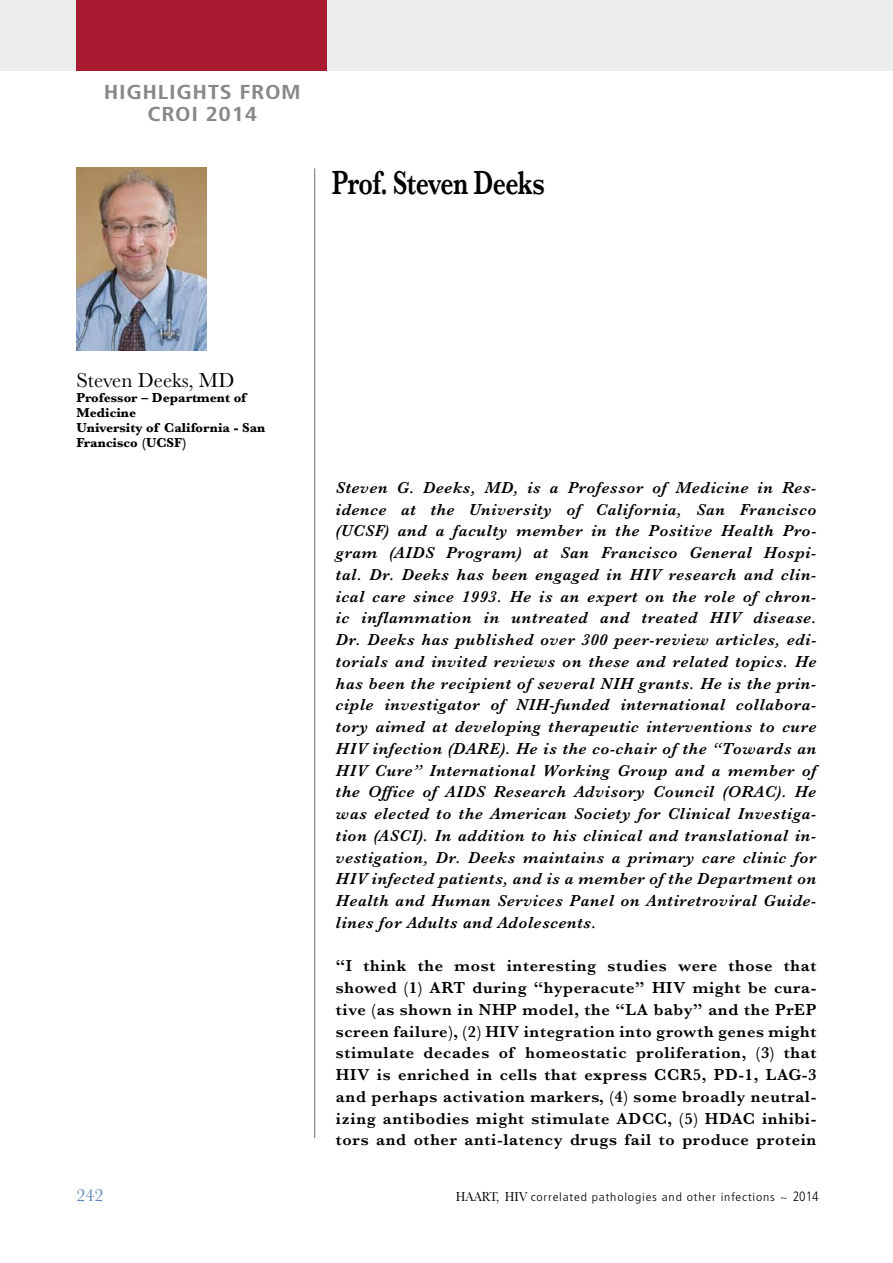
<style>
.page{position:relative;width:893px;height:1263px;background:#fff}
.page>*{position:absolute;margin:0;border:0;box-sizing:border-box;transform-origin:0 0}
.t1{font:600 34.5px "Baskerville";letter-spacing:-.025em;color:#000;scale:.75 1}
.t2{font:21px "Baskerville";color:#000}
.t3{font:700 condensed 20.1px/22.5px "Frutiger";letter-spacing:.025em;color:#87888a;scale:1.19 1}
.t4{font:18px "Baskerville";color:#5c82b5}
.t5{font:italic 600 16.5px/21.8px "Baskerville";letter-spacing:.04em;color:#000;text-align:justify}
.t6{font:600 16.5px/21.8px "Baskerville";letter-spacing:.04em;color:#000;text-align:justify}
.t7{font:700 13.5px/15px "Baskerville";color:#000}
.t8{font:300 condensed 11.55px "Frutiger";letter-spacing:.06em;color:#000;scale:1.18 1}
.s1{font-family:"Baskerville";font-weight:400;font-stretch:normal;font-size:13.5px}
.s2{font-size:13.5px}
</style>
<div class="page">
<div style="left:0;top:0;width:893px;height:71px;background:#eceded"></div>
<div style="left:77px;top:0;width:250px;height:71px;background:#a81b30"></div>
<hr style="left:314px;top:168px;width:1px;height:970px;background:#808080">
<img style="left:77px;top:167px;width:129px;height:184px">
<p class="t3" style="left:147px;top:81px;width:102px;text-indent:-43px">HIGHLIGHTS FROM<br>CROI 2014</p>
<h1 class="t1" style="left:332px;top:163px;width:286px">Prof. Steven Deeks</h1>
<p class="t2" style="left:77px;top:368px;width:159px">Steven Deeks, MD</p>
<p class="t7" style="left:77px;top:390px;width:190px">Professor – Department of<br>Medicine<br>University of California - San<br>Francisco (UCSF)</p>
<p class="t5" style="left:336px;top:477px;width:482px">Steven G. Deeks, MD, is a Professor of Medicine in Res&shy;idence at the University of California, San Francisco (UCSF) and a faculty member in the Positive Health Pro&shy;gram (AIDS Program) at San Francisco General Hospi&shy;tal. Dr. Deeks has been engaged in HIV research and clin&shy;ical care since 1993. He is an expert on the role of chron&shy;ic inflammation in untreated and treated HIV disease.<br>Dr. Deeks has published over 300 peer-review articles, edi&shy;torials and invited reviews on these and related topics. He has been the recipient of several NIH grants. He is the prin&shy;ciple investigator of NIH-funded international collabora&shy;tory aimed at developing therapeutic interventions to cure HIV infection (DARE). He is the co-chair of the “Towards an HIV Cure” International Working Group and a member of the Office of AIDS Research Advisory Council (ORAC). He was elected to the American Society for Clinical Investiga&shy;tion (ASCI). In addition to his clinical and translational in&shy;vestigation, Dr. Deeks maintains a primary care clinic for HIV infected patients, and is a member of the Department on Health and Human Services Panel on Antiretroviral Guide&shy;lines for Adults and Adolescents.</p>
<p class="t6" style="left:336px;top:955px;width:482px">“I think the most interesting studies were those that showed (1) ART during “hyperacute” HIV might be cura&shy;tive (as shown in NHP model, the “LA baby” and the PrEP screen failure), (2) HIV integration into growth genes might stimulate decades of homeostatic proliferation, (3) that HIV is enriched in cells that express CCR5, PD-1, LAG-3 and perhaps activation markers, (4) some broadly neutral&shy;izing antibodies might stimulate ADCC, (5) HDAC inhibi&shy;tors and other anti-latency drugs fail to produce protein</p>
<p class="t4" style="left:77px;top:1185px;width:28px">242</p>
<p class="t8" style="left:456px;top:1190px;width:309px"><span class="s1">HAART, HIV</span> correlated pathologies and other infections ~ <span class="s2">2014</span></p>
</div>
